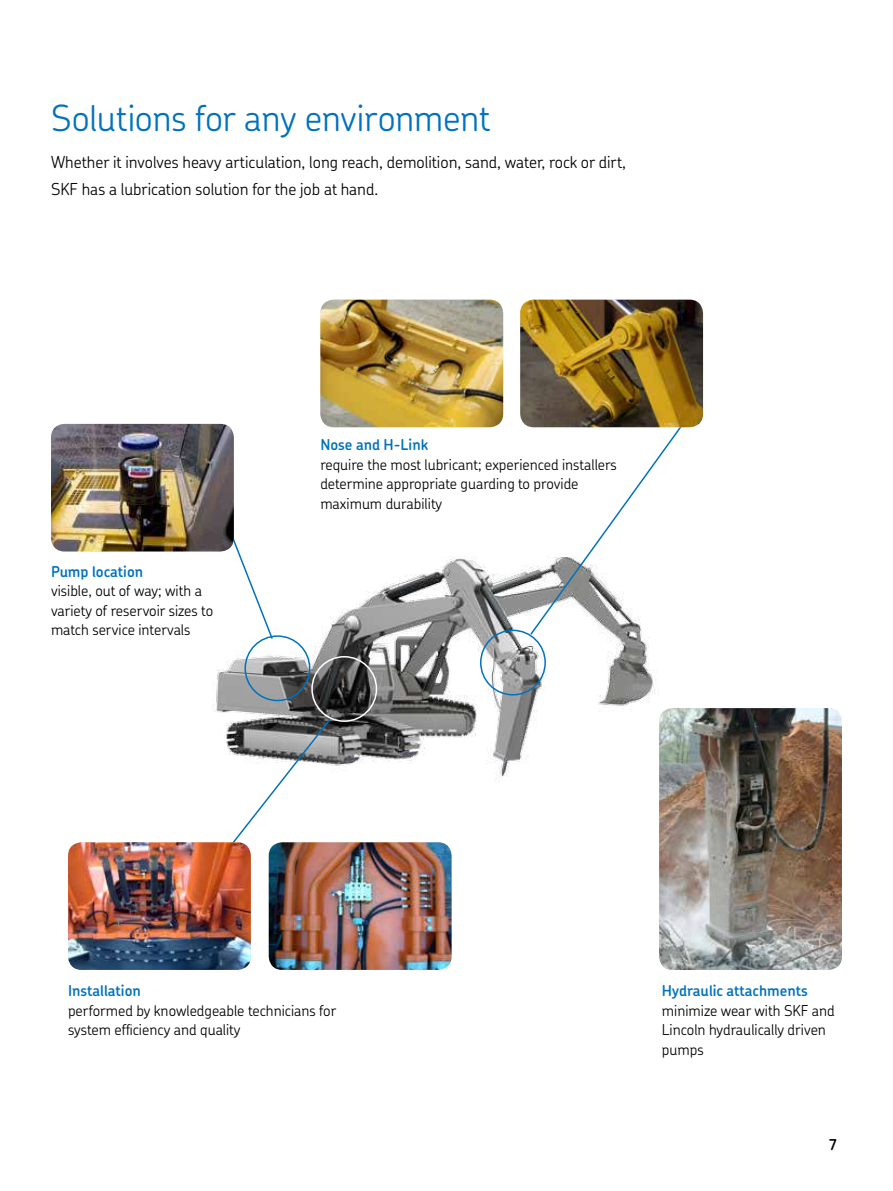
<style>
.page{position:relative;width:893px;height:1191px;background:#fff}
.page>*{position:absolute;margin:0;border:0;box-sizing:border-box;transform-origin:0 0}
.t1{font:300 36px "SKF Chevin";letter-spacing:-.005em;color:#0072bc}
.t2{font:300 16.5px/27px "SKF Chevin";color:#000}
.t3{font:300 15px/19.5px "SKF Chevin";color:#000}
.t4{font:600 15px "SKF Chevin";color:#0072bc}
.t5{font:600 15px "SKF Chevin";color:#000}
</style>
<div class="page">
<img style="left:659px;top:708px;width:183px;height:262px">
<img style="left:211px;top:551px;width:454px;height:235px">
<div style="left:244px;top:635px;width:66px;height:66px;border:1px solid #0072bc;border-radius:50%"></div>
<div style="left:480px;top:629px;width:66px;height:66px;border:1px solid #0072bc;border-radius:50%"></div>
<svg style="left:529px;top:427px;width:162px;height:209px"></svg>
<svg style="left:220px;top:539px;width:54px;height:101px"></svg>
<img style="left:51px;top:424px;width:183px;height:127px">
<div style="left:311px;top:656px;width:66px;height:66px;border:1px solid #fff;border-radius:50%"></div>
<svg style="left:211px;top:717px;width:121px;height:158px"></svg>
<img style="left:320px;top:300px;width:183px;height:127px">
<img style="left:520px;top:300px;width:183px;height:127px">
<img style="left:68px;top:842px;width:183px;height:128px">
<img style="left:269px;top:842px;width:183px;height:128px">
<h1 class="t1" style="left:51px;top:101px;width:441px">Solutions for any environment</h1>
<p class="t2" style="left:51px;top:149px;width:577px">Whether it involves heavy articulation, long reach, demolition, sand, water, rock or dirt,<br>SKF has a lubrication solution for the job at hand.</p>
<p class="t4" style="left:51px;top:564px;width:94px">Pump location</p>
<p class="t3" style="left:51px;top:581px;width:164px">visible, out of way; with a variety of reservoir sizes to match service intervals</p>
<p class="t4" style="left:320px;top:438px;width:109px">Nose and H-Link</p>
<p class="t3" style="left:320px;top:455px;width:298px">require the most lubricant; experienced installers determine appropriate guarding to provide maximum durability</p>
<p class="t4" style="left:68px;top:984px;width:74px">Installation</p>
<p class="t3" style="left:68px;top:1001px;width:270px">performed by knowledgeable technicians for system efficiency and quality</p>
<p class="t4" style="left:662px;top:984px;width:148px">Hydraulic attachments</p>
<p class="t3" style="left:662px;top:1001px;width:174px">minimize wear with SKF and<br>Lincoln hydraulically driven pumps</p>
<p class="t5" style="left:829px;top:1137px;width:10px">7</p>
</div>
